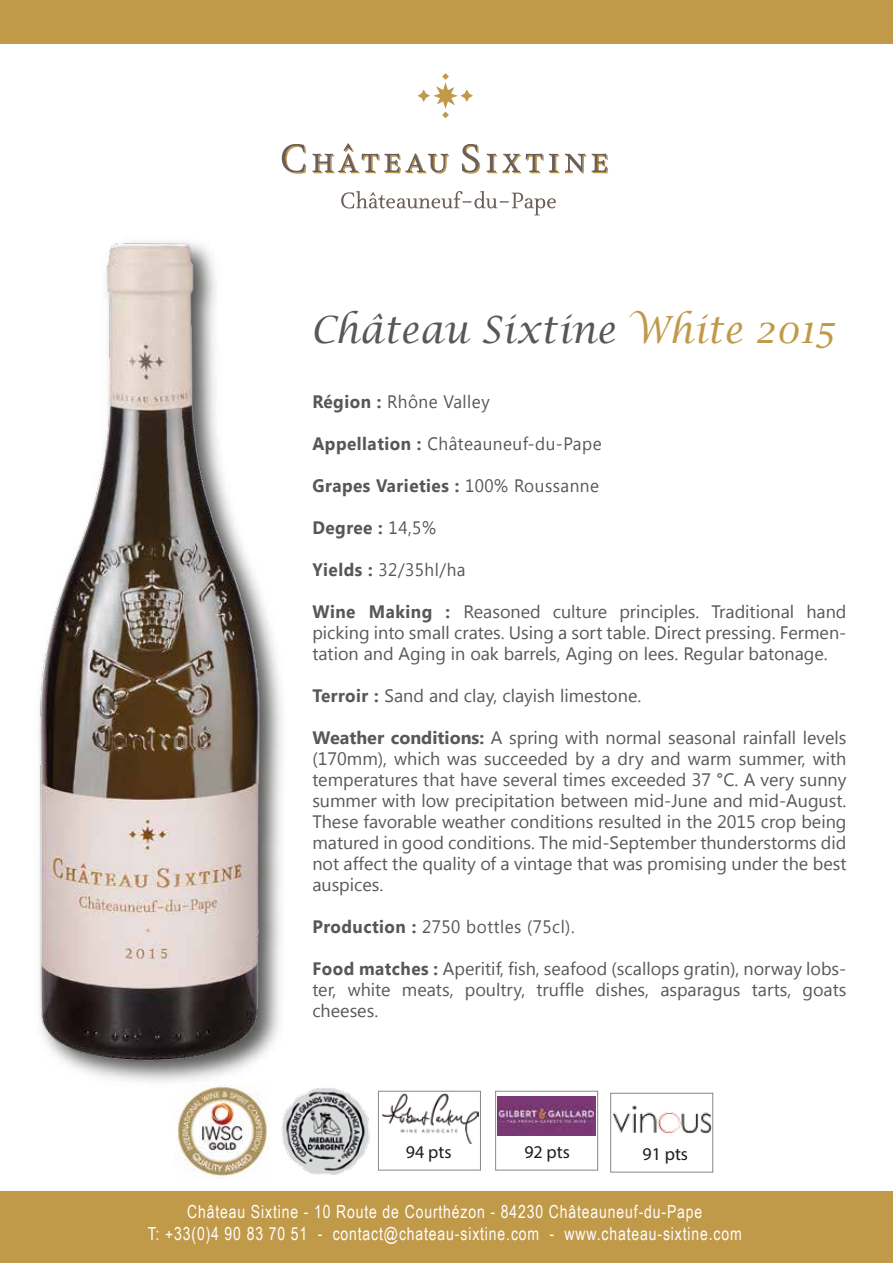
<style>
.page{position:relative;width:893px;height:1263px;background:#fff}
.page>*{position:absolute;margin:0;border:0;box-sizing:border-box;transform-origin:0 0}
.t1{font:italic 37.5px "Lucida Calligraphy";letter-spacing:.005em;color:#575756;scale:.95 1}
.t2{font:18px/21px "Khmer UI";color:#58585c;text-align:justify}
.t3{font:18px/22.5px "Arial Narrow";letter-spacing:.05em;color:#fff;text-align:center;scale:.95 1}
.t4{font:18px "Khmer UI";letter-spacing:.03em;color:#575756;scale:.95 1}
.t5{font:700 18px "Khmer UI";letter-spacing:.03em;color:#575756;scale:.95 1}
.t6{font:18px "Myriad Pro";color:#1d1d1b}
.s1{color:#c09949}
.s2{font-weight:700}
.s3{font-weight:400}
.s4{font-weight:700;color:#575756}
</style>
<div class="page">
<svg style="left:417px;top:73px;width:56px;height:45px"></svg>
<svg style="left:341px;top:191px;width:215px;height:24px"></svg>
<svg style="left:282px;top:144px;width:24px;height:30px"></svg>
<svg style="left:312px;top:143px;width:137px;height:31px"></svg>
<svg style="left:462px;top:144px;width:18px;height:30px"></svg>
<svg style="left:487px;top:154px;width:72px;height:19px"></svg>
<svg style="left:565px;top:154px;width:21px;height:20px"></svg>
<svg style="left:592px;top:154px;width:16px;height:19px"></svg>
<div style="left:610px;top:1093px;width:103px;height:79px;background:#fff;border:1px solid #878787"></div>
<img style="left:613px;top:1105px;width:99px;height:28px">
<img style="left:37px;top:239px;width:239px;height:832px">
<div style="left:0;top:1191px;width:893px;height:72px;background:#c09949"></div>
<div style="left:0;top:0;width:893px;height:43px;background:#c09949"></div>
<img style="left:175px;top:1084px;width:92px;height:94px">
<img style="left:267px;top:1088px;width:120px;height:87px">
<div style="left:378px;top:1091px;width:103px;height:79px;background:#fff;border:1px solid #878787"></div>
<img style="left:380px;top:1092px;width:99px;height:52px">
<div style="left:495px;top:1091px;width:103px;height:79px;background:#fff;border:1px solid #878787"></div>
<img style="left:497px;top:1097px;width:98px;height:39px">
<h1 class="t1" style="left:311px;top:307px;width:552px">Château Sixtine <span class="s1">White 2015</span></h1>
<p class="t4" style="left:312px;top:391px;width:188px"><span class="s2">Région :</span> Rhône Valley</p>
<p class="t4" style="left:312px;top:433px;width:306px"><span class="s2">Appellation :</span> Châteauneuf-du-Pape</p>
<p class="t5" style="left:312px;top:475px;width:303px">Grapes Varieties : <span class="s3">100% Roussanne</span></p>
<p class="t5" style="left:312px;top:517px;width:132px">Degree : <span class="s3">14,5%</span></p>
<p class="t4" style="left:312px;top:559px;width:163px"><span class="s2">Yields :</span> 32/35hl/ha</p>
<p class="t2" style="left:312px;top:601px;width:536px"><span class="s4">Wine Making :</span> Reasoned culture principles. Traditional hand picking into small crates. Using a sort table. Direct pressing. Fermen&shy;tation and Aging in oak barrels, Aging on lees. Regular batonage.</p>
<p class="t2" style="left:312px;top:685px;width:330px"><span class="s4">Terroir :</span> Sand and clay, clayish limestone.</p>
<p class="t2" style="left:312px;top:727px;width:536px"><span class="s2">Weather conditions:</span> A spring with normal seasonal rainfall levels (170mm), which was succeeded by a dry and warm summer, with temperatures that have several times exceeded 37 °C. A very sunny summer with low precipitation between mid-June and mid-August.<br>These favorable weather conditions resulted in the 2015 crop being matured in good conditions. The mid-September thunderstorms did not affect the quality of a vintage that was promising under the best auspices.</p>
<p class="t4" style="left:312px;top:916px;width:278px"><span class="s2">Production :</span> 2750 bottles (75cl).</p>
<p class="t2" style="left:312px;top:958px;width:536px"><span class="s4">Food matches :</span> Aperitif, fish, seafood (scallops gratin), norway lobs&shy;ter, white meats, poultry, truffle dishes, asparagus tarts, goats cheeses.</p>
<p class="t6" style="left:406px;top:1141px;width:47px">94 pts</p>
<p class="t6" style="left:524px;top:1140px;width:47px">92 pts</p>
<p class="t6" style="left:642px;top:1143px;width:47px">91 pts</p>
<p class="t3" style="left:148px;top:1199px;width:627px">Château Sixtine - 10 Route de Courthézon - 84230 Châteauneuf-du-Pape<br>T: +33(0)4 90 83 70 51 - contact@chateau-sixtine.com - www.chateau-sixtine.com</p>
</div>
